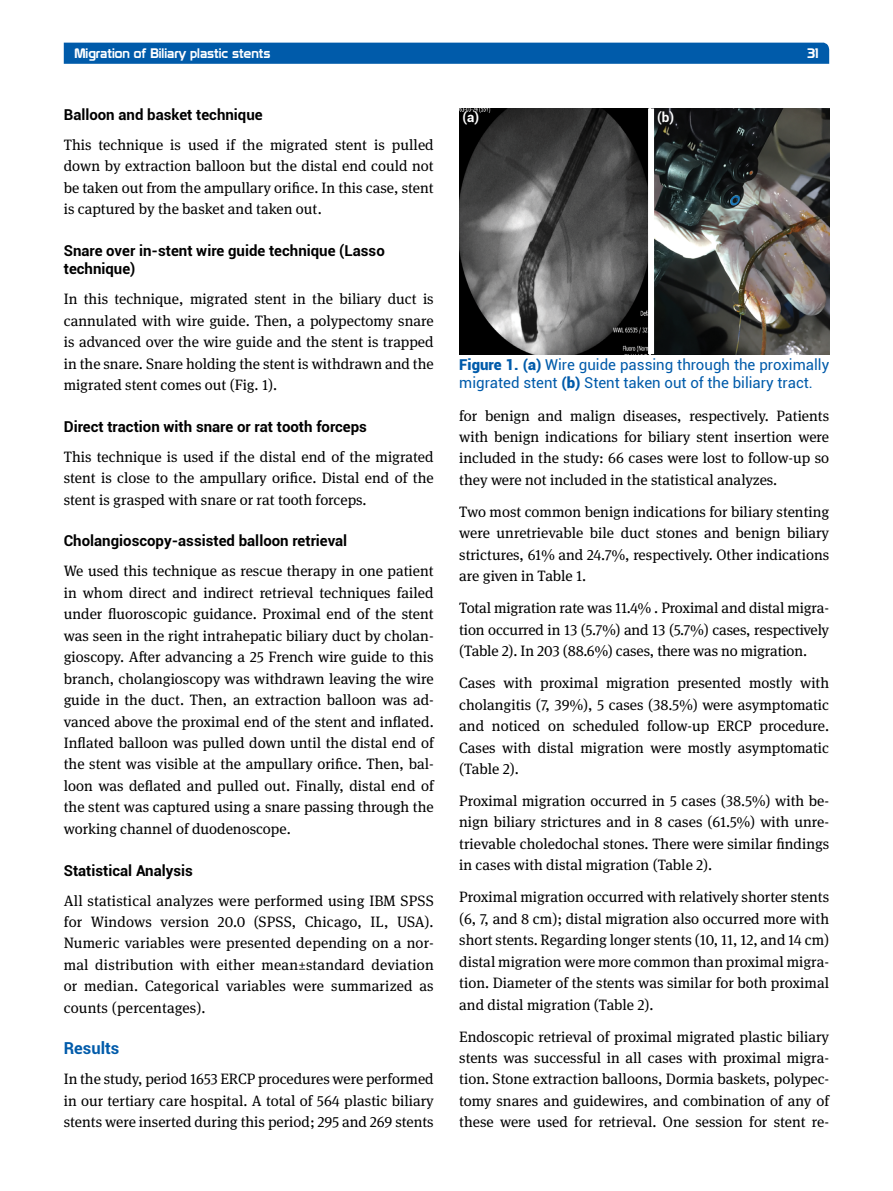
<style>
.page{position:relative;width:893px;height:1191px;background:#fff}
.page>*{position:absolute;margin:0;border:0;box-sizing:border-box;transform-origin:0 0}
.t1{font:700 16.5px "Roboto";color:#005baa}
.t2{font:15px/21.5px "DG Meta Serif Science";color:#000;text-align:justify}
.t3{font:700 15px/18.5px "Roboto";color:#000}
.t4{font:15px/18px "Roboto";color:#005baa}
.t5{font:13.5px "Prototype";color:#fff}
.t6{font:700 13.5px "Roboto";color:#fff}
.s1{font-weight:900}
</style>
<div class="page">
<div style="left:64px;top:43px;width:765px;height:21px;background:#005baa"></div>
<img style="left:459px;top:108px;width:370px;height:246px">
<div style="left:648px;top:108px;width:6px;height:246px;background:#fff"></div>
<p class="t5" style="left:74px;top:45px;width:197px">Migration of Biliary plastic stents</p>
<p class="t5" style="left:807px;top:45px;width:13px">31</p>
<p class="t3" style="left:64px;top:105px;width:200px">Balloon and basket technique</p>
<p class="t2" style="left:64px;top:133px;width:371px">This technique is used if the migrated stent is pulled down by extraction balloon but the distal end could not be taken out from the ampullary orifice. In this case, stent is captured by the basket and taken out.</p>
<p class="t3" style="left:64px;top:241px;width:323px">Snare over in-stent wire guide technique (Lasso technique)</p>
<p class="t2" style="left:64px;top:288px;width:371px">In this technique, migrated stent in the biliary duct is cannulated with wire guide. Then, a polypectomy snare is advanced over the wire guide and the stent is trapped in the snare. Snare holding the stent is withdrawn and the migrated stent comes out (Fig. 1).</p>
<p class="t3" style="left:64px;top:417px;width:305px">Direct traction with snare or rat tooth forceps</p>
<p class="t2" style="left:64px;top:445px;width:371px">This technique is used if the distal end of the migrated stent is close to the ampullary orifice. Distal end of the stent is grasped with snare or rat tooth forceps.</p>
<p class="t3" style="left:64px;top:531px;width:285px">Cholangioscopy-assisted balloon retrieval</p>
<p class="t2" style="left:64px;top:560px;width:371px">We used this technique as rescue therapy in one patient in whom direct and indirect retrieval techniques failed under fluoroscopic guidance. Proximal end of the stent was seen in the right intrahepatic biliary duct by cholan&shy;gioscopy. After advancing a 25 French wire guide to this branch, cholangioscopy was withdrawn leaving the wire guide in the duct. Then, an extraction balloon was ad&shy;vanced above the proximal end of the stent and inflated.<br>Inflated balloon was pulled down until the distal end of the stent was visible at the ampullary orifice. Then, bal&shy;loon was deflated and pulled out. Finally, distal end of the stent was captured using a snare passing through the working channel of duodenoscope.</p>
<p class="t3" style="left:64px;top:860px;width:131px">Statistical Analysis</p>
<p class="t2" style="left:64px;top:889px;width:371px">All statistical analyzes were performed using IBM SPSS for Windows version 20.0 (SPSS, Chicago, IL, USA).<br>Numeric variables were presented depending on a nor&shy;mal distribution with either mean±standard deviation or median. Categorical variables were summarized as counts (percentages).</p>
<p class="t1" style="left:64px;top:1036px;width:57px">Results</p>
<p class="t2" style="left:64px;top:1068px;width:371px">In the study, period 1653 ERCP procedures were performed in our tertiary care hospital. A total of 564 plastic biliary stents were inserted during this period; 295 and 269 stents</p>
<p class="t6" style="left:462px;top:107px;width:18px">(a)</p>
<p class="t6" style="left:657px;top:107px;width:18px">(b)</p>
<p class="t4" style="left:459px;top:355px;width:371px"><span class="s1">Figure 1. (a)</span> Wire guide passing through the proximally migrated stent <span class="s1">(b)</span> Stent taken out of the biliary tract.</p>
<p class="t2" style="left:459px;top:404px;width:371px">for benign and malign diseases, respectively. Patients with benign indications for biliary stent insertion were included in the study: 66 cases were lost to follow-up so they were not included in the statistical analyzes.</p>
<p class="t2" style="left:459px;top:501px;width:371px">Two most common benign indications for biliary stenting were unretrievable bile duct stones and benign biliary strictures, 61% and 24.7%, respectively. Other indications are given in Table 1.</p>
<p class="t2" style="left:459px;top:597px;width:371px">Total migration rate was 11.4% . Proximal and distal migra&shy;tion occurred in 13 (5.7%) and 13 (5.7%) cases, respectively (Table 2). In 203 (88.6%) cases, there was no migration.</p>
<p class="t2" style="left:459px;top:672px;width:371px">Cases with proximal migration presented mostly with cholangitis (7, 39%), 5 cases (38.5%) were asymptomatic and noticed on scheduled follow-up ERCP procedure.<br>Cases with distal migration were mostly asymptomatic (Table 2).</p>
<p class="t2" style="left:459px;top:789px;width:371px">Proximal migration occurred in 5 cases (38.5%) with be&shy;nign biliary strictures and in 8 cases (61.5%) with unre&shy;trievable choledochal stones. There were similar findings in cases with distal migration (Table 2).</p>
<p class="t2" style="left:459px;top:886px;width:371px">Proximal migration occurred with relatively shorter stents (6, 7, and 8 cm); distal migration also occurred more with short stents. Regarding longer stents (10, 11, 12, and 14 cm) distal migration were more common than proximal migra&shy;tion. Diameter of the stents was similar for both proximal and distal migration (Table 2).</p>
<p class="t2" style="left:459px;top:1025px;width:371px">Endoscopic retrieval of proximal migrated plastic biliary stents was successful in all cases with proximal migra&shy;tion. Stone extraction balloons, Dormia baskets, polypec&shy;tomy snares and guidewires, and combination of any of these were used for retrieval. One session for stent re-</p>
</div>
